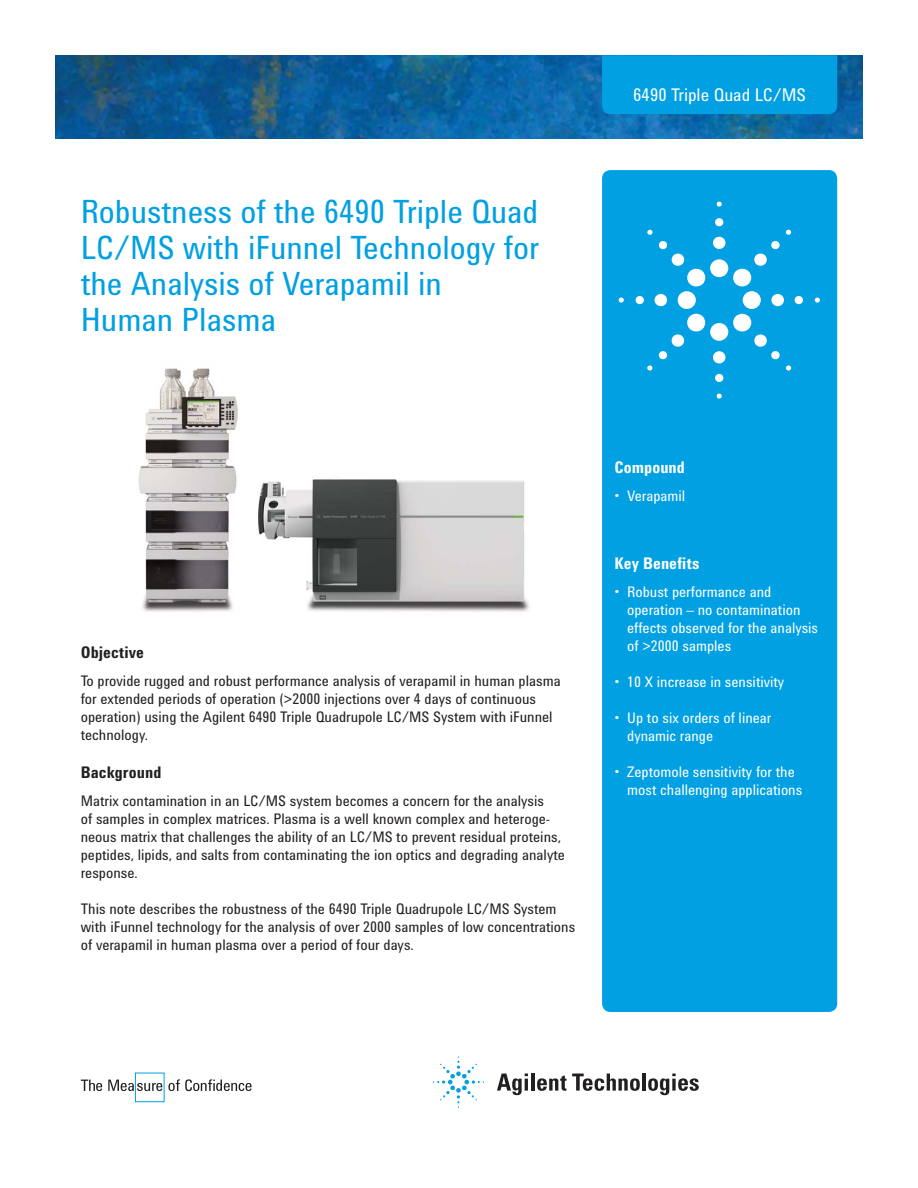
<style>
.page{position:relative;width:918px;height:1188px;background:#fff}
.page>*{position:absolute;margin:0;border:0;box-sizing:border-box;transform-origin:0 0}
.t1{font:33px/36px "Agilent Condensed CFF";color:#00a0e3}
.t2{font:18px "Agilent Condensed CFF";color:#fff}
.t3{font:700 16.5px "Agilent Condensed CFF";letter-spacing:.005em;color:#231f20}
.t4{font:700 16.5px "Agilent Condensed CFF";letter-spacing:.005em;color:#fff}
.t5{font:15px/18px "Agilent Condensed CFF";color:#231f20}
.t6{font:15px/18px "Agilent Condensed CFF";color:#fff}
</style>
<div class="page">
<img style="left:55px;top:55px;width:808px;height:83px">
<div style="left:602px;top:55px;width:235px;height:59px;background:#00a0e3"></div>
<div style="left:602px;top:170px;width:235px;height:842px;background:#00a0e3;border-radius:9px"></div>
<div style="left:710px;top:259px;width:18px;height:18px;background:#fff;border-radius:50%"></div>
<div style="left:713px;top:237px;width:12px;height:12px;background:#fff;border-radius:50%"></div>
<div style="left:715px;top:218px;width:8px;height:8px;background:#fff;border-radius:50%"></div>
<svg style="left:717px;top:202px;width:5px;height:5px"></svg>
<div style="left:743px;top:291px;width:18px;height:18px;background:#fff;border-radius:50%"></div>
<div style="left:771px;top:294px;width:13px;height:12px;background:#fff;border-radius:50%"></div>
<div style="left:795px;top:296px;width:8px;height:8px;background:#fff;border-radius:50%"></div>
<svg style="left:815px;top:298px;width:5px;height:5px"></svg>
<div style="left:710px;top:323px;width:18px;height:18px;background:#fff;border-radius:50%"></div>
<div style="left:713px;top:351px;width:12px;height:12px;background:#fff;border-radius:50%"></div>
<div style="left:715px;top:374px;width:8px;height:8px;background:#fff;border-radius:50%"></div>
<svg style="left:717px;top:394px;width:5px;height:5px"></svg>
<div style="left:678px;top:291px;width:18px;height:18px;background:#fff;border-radius:50%"></div>
<div style="left:655px;top:294px;width:12px;height:12px;background:#fff;border-radius:50%"></div>
<div style="left:636px;top:296px;width:8px;height:8px;background:#fff;border-radius:50%"></div>
<svg style="left:619px;top:298px;width:5px;height:5px"></svg>
<svg style="left:733px;top:241px;width:47px;height:46px"></svg>
<svg style="left:786px;top:229px;width:5px;height:6px"></svg>
<svg style="left:733px;top:313px;width:47px;height:47px"></svg>
<svg style="left:786px;top:365px;width:5px;height:6px"></svg>
<svg style="left:647px;top:313px;width:59px;height:58px"></svg>
<svg style="left:658px;top:241px;width:48px;height:46px"></svg>
<svg style="left:647px;top:229px;width:6px;height:6px"></svg>
<svg style="left:497px;top:1074px;width:31px;height:21px"></svg>
<hr style="left:531px;top:1074px;width:4px;height:17px;background:#231f20">
<svg style="left:537px;top:1074px;width:103px;height:17px"></svg>
<hr style="left:642px;top:1074px;width:4px;height:17px;background:#231f20">
<svg style="left:648px;top:1074px;width:51px;height:21px"></svg>
<svg style="left:433px;top:1056px;width:51px;height:52px"></svg>
<svg style="left:81px;top:1080px;width:21px;height:11px"></svg>
<svg style="left:108px;top:1080px;width:54px;height:11px"></svg>
<svg style="left:168px;top:1079px;width:84px;height:12px"></svg>
<div style="left:135px;top:1073px;width:30px;height:29px;border:1px solid #00a0e3"></div>
<img style="left:138px;top:368px;width:391px;height:244px">
<h1 class="t1" style="left:81px;top:197px;width:460px">Robustness of the 6490 Triple Quad<br>LC/MS with iFunnel Technology for the Analysis of Verapamil in<br>Human Plasma</h1>
<p class="t2" style="left:633px;top:88px;width:174px">6490 Triple Quad LC/MS</p>
<p class="t3" style="left:81px;top:646px;width:65px">Objective</p>
<p class="t5" style="left:81px;top:674px;width:481px">To provide rugged and robust performance analysis of verapamil in human plasma for extended periods of operation (&gt;2000 injections over 4 days of continuous operation) using the Agilent 6490 Triple Quadrupole LC/MS System with iFunnel technology.</p>
<p class="t3" style="left:81px;top:766px;width:82px">Background</p>
<p class="t5" style="left:81px;top:794px;width:486px">Matrix contamination in an LC/MS system becomes a concern for the analysis<br>of samples in complex matrices. Plasma is a well known complex and heteroge&shy;neous matrix that challenges the ability of an LC/MS to prevent residual proteins, peptides, lipids, and salts from contaminating the ion optics and degrading analyte response.</p>
<p class="t5" style="left:81px;top:902px;width:496px">This note describes the robustness of the 6490 Triple Quadrupole LC/MS System with iFunnel technology for the analysis of over 2000 samples of low concentrations of verapamil in human plasma over a period of four days.</p>
<p class="t4" style="left:614px;top:461px;width:72px">Compound</p>
<p class="t6" style="left:614px;top:489px;width:72px">• Verapamil</p>
<p class="t4" style="left:614px;top:557px;width:86px">Key Benefits</p>
<p class="t6" style="left:627px;top:585px;width:192px;text-indent:-13px">• Robust performance and operation – no contamination effects observed for the analysis of &gt;2000 samples</p>
<p class="t6" style="left:614px;top:675px;width:171px">• 10 X increase in sensitivity</p>
<p class="t6" style="left:627px;top:711px;width:146px;text-indent:-13px">• Up to six orders of linear dynamic range</p>
<p class="t6" style="left:627px;top:765px;width:177px;text-indent:-13px">• Zeptomole sensitivity for the most challenging applications</p>
</div>
